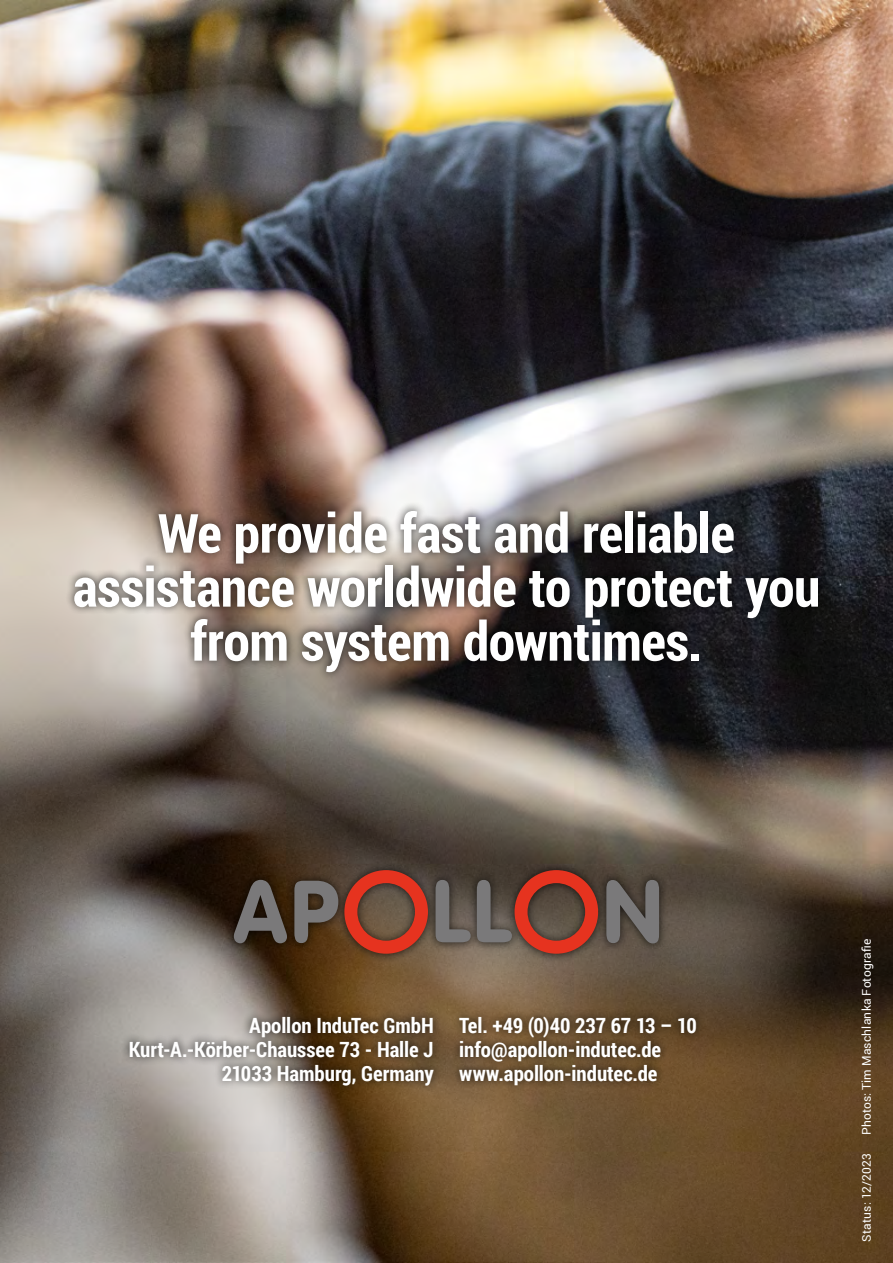
<style>
.page{position:relative;width:893px;height:1263px;background:#fff}
.page>*{position:absolute;margin:0;border:0;box-sizing:border-box;transform-origin:0 0}
.t1{font:700 54px/54px "Roboto Condensed";letter-spacing:-.01em;color:#fff;text-align:center}
.t2{font:700 21px/24px "Roboto Condensed";letter-spacing:-.005em;color:#fff;text-align:right}
.t3{font:12px "Roboto";letter-spacing:.015em;color:#fff}
</style>
<div class="page">
<img style="left:0;top:0;width:893px;height:1263px">
<div style="left:65px;top:501px;width:762px;height:179px;background:#000;opacity:.75"></div>
<div style="left:120px;top:1008px;width:585px;height:86px;background:#000;opacity:.75"></div>
<div style="left:224px;top:861px;width:445px;height:102px;background:#000;opacity:.75"></div>
<svg style="left:234px;top:880px;width:53px;height:63px;background:#524942"></svg>
<svg style="left:294px;top:881px;width:44px;height:62px;background:#665c53"></svg>
<svg style="left:436px;top:880px;width:35px;height:62px;background:#69635f"></svg>
<svg style="left:606px;top:880px;width:53px;height:63px;background:#686461"></svg>
<svg style="left:344px;top:870px;width:84px;height:84px;background:#944230"></svg>
<svg style="left:477px;top:870px;width:121px;height:84px;background:#81483c"></svg>
<h1 class="t1" style="left:73px;top:504px;width:749px">We provide fast and reliable assistance worldwide to protect you from system downtimes.</h1>
<p class="t2" style="left:129px;top:1012px;width:306px">Apollon InduTec GmbH<br>Kurt-A.-Körber-Chaussee 73 - Halle J<br>21033 Hamburg, Germany</p>
<p class="t2" style="left:459px;top:1012px;width:239px;text-align:left">Tel. +49 (0)40 237 67 13 – 10 info@apollon-indutec.de www.apollon-indutec.de</p>
<p class="t3" style="left:858px;top:1135px;width:198px;rotate:-90deg">Photos: Tim Maschlanka Fotografie</p>
<p class="t3" style="left:858px;top:1242px;width:90px;rotate:-90deg">Status: 12/2023</p>
</div>
